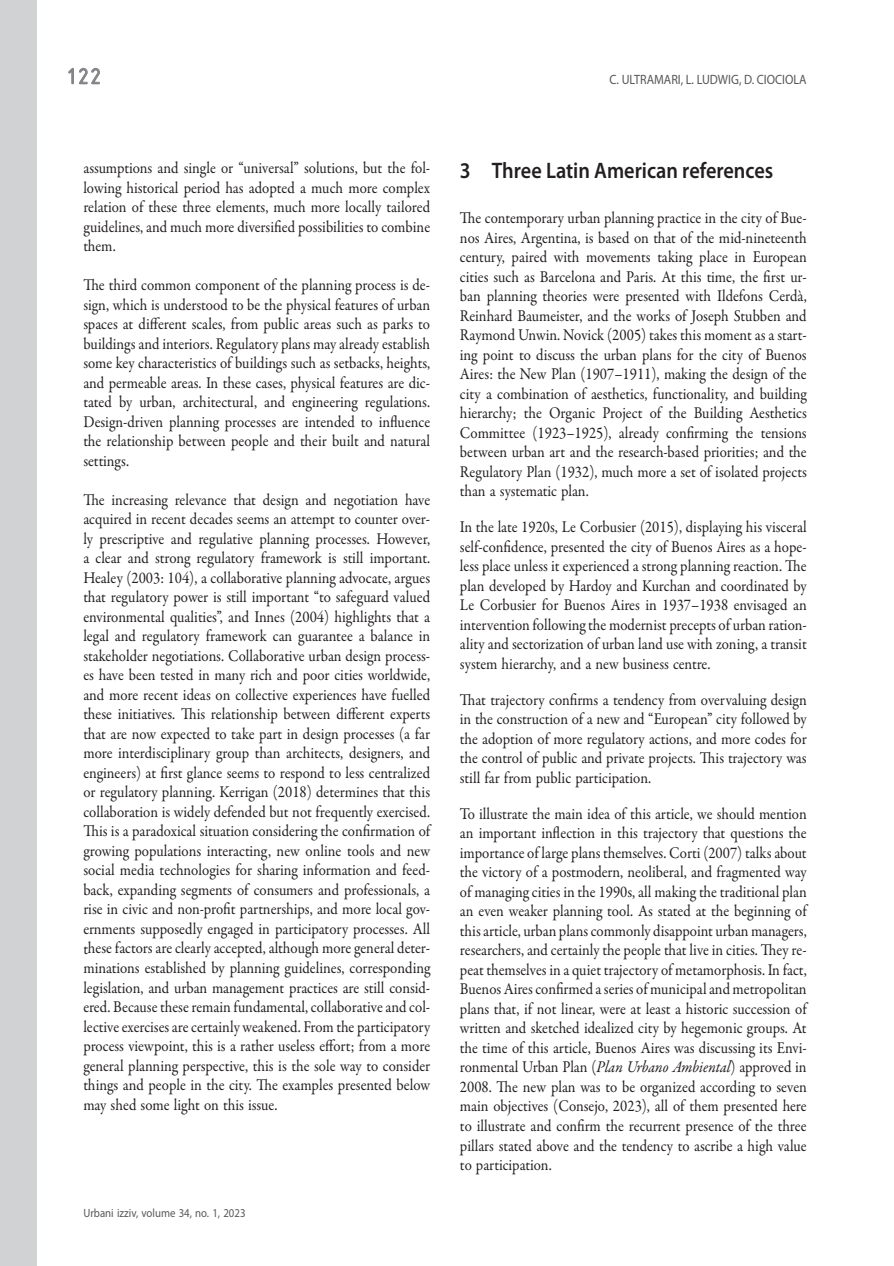
<style>
.page{position:relative;width:894px;height:1266px;background:#fff}
.page>*{position:absolute;margin:0;border:0;box-sizing:border-box;transform-origin:0 0}
.t1{font:24px "ISOCTEUR";color:#808285}
.t2{font:600 22.5px "Myriad Pro";color:#231f20;scale:.9 1}
.t3{font:16.5px/19.5px "Garamond Premr Pro";color:#231f20;text-align:justify;scale:.9 1}
.t4{font:13.5px "Myriad Pro";color:#57585a;scale:.9 1}
.t5{font:12px "Myriad Pro";color:#57585a;scale:.9 1}
.s1{font-style:italic}
</style>
<div class="page">
<svg style="left:68px;top:68px;width:32px;height:17px"></svg>
<div style="left:0;top:0;width:37px;height:1265px;background:#d1d2d4"></div>
<h1 class="t1" style="left:63px;top:61px;width:43px">122</h1>
<p class="t4" style="left:609px;top:72px;width:220px">C. ULTRAMARI, L. LUDWIG, D. CIOCIOLA</p>
<p class="t3" style="left:83px;top:158px;width:387px">assumptions and single or “universal” solutions, but the fol&shy;lowing historical period has adopted a much more complex relation of these three elements, much more locally tailored guidelines, and much more diversified possibilities to combine them.</p>
<p class="t3" style="left:83px;top:275px;width:387px">The third common component of the planning process is de&shy;sign, which is understood to be the physical features of urban spaces at different scales, from public areas such as parks to buildings and interiors. Regulatory plans may already establish some key characteristics of buildings such as setbacks, heights, and permeable areas. In these cases, physical features are dic&shy;tated by urban, architectural, and engineering regulations.<br>Design-driven planning processes are intended to influence the relationship between people and their built and natural settings.</p>
<p class="t3" style="left:83px;top:490px;width:387px">The increasing relevance that design and negotiation have acquired in recent decades seems an attempt to counter over&shy;ly prescriptive and regulative planning processes. However, a clear and strong regulatory framework is still important.<br>Healey (2003: 104), a collaborative planning advocate, argues that regulatory power is still important “to safeguard valued environmental qualities”, and Innes (2004) highlights that a legal and regulatory framework can guarantee a balance in stakeholder negotiations. Collaborative urban design process&shy;es have been tested in many rich and poor cities worldwide, and more recent ideas on collective experiences have fuelled these initiatives. This relationship between different experts that are now expected to take part in design processes (a far more interdisciplinary group than architects, designers, and engineers) at first glance seems to respond to less centralized or regulatory planning. Kerrigan (2018) determines that this collaboration is widely defended but not frequently exercised.<br>This is a paradoxical situation considering the confirmation of growing populations interacting, new online tools and new social media technologies for sharing information and feed&shy;back, expanding segments of consumers and professionals, a rise in civic and non-profit partnerships, and more local gov&shy;ernments supposedly engaged in participatory processes. All these factors are clearly accepted, although more general deter&shy;minations established by planning guidelines, corresponding legislation, and urban management practices are still consid&shy;ered. Because these remain fundamental, collaborative and col&shy;lective exercises are certainly weakened. From the participatory process viewpoint, this is a rather useless effort; from a more general planning perspective, this is the sole way to consider things and people in the city. The examples presented below may shed some light on this issue.</p>
<p class="t5" style="left:83px;top:1205px;width:182px">Urbani izziv, volume 34, no. 1, 2023</p>
<h2 class="t2" style="left:460px;top:156px;width:350px">3 Three Latin American references</h2>
<p class="t3" style="left:460px;top:208px;width:387px">The contemporary urban planning practice in the city of Bue&shy;nos Aires, Argentina, is based on that of the mid-nineteenth century, paired with movements taking place in European cities such as Barcelona and Paris. At this time, the first ur&shy;ban planning theories were presented with Ildefons Cerdà, Reinhard Baumeister, and the works of Joseph Stubben and Raymond Unwin. Novick (2005) takes this moment as a start&shy;ing point to discuss the urban plans for the city of Buenos Aires: the New Plan (1907–1911), making the design of the city a combination of aesthetics, functionality, and building hierarchy; the Organic Project of the Building Aesthetics Committee (1923–1925), already confirming the tensions between urban art and the research-based priorities; and the Regulatory Plan (1932), much more a set of isolated projects than a systematic plan.</p>
<p class="t3" style="left:460px;top:517px;width:387px">In the late 1920s, Le Corbusier (2015), displaying his visceral self-confidence, presented the city of Buenos Aires as a hope&shy;less place unless it experienced a strong planning reaction. The plan developed by Hardoy and Kurchan and coordinated by Le Corbusier for Buenos Aires in 1937–1938 envisaged an intervention following the modernist precepts of urban ration&shy;ality and sectorization of urban land use with zoning, a transit system hierarchy, and a new business centre.</p>
<p class="t3" style="left:460px;top:690px;width:387px">That trajectory confirms a tendency from overvaluing design in the construction of a new and “European” city followed by the adoption of more regulatory actions, and more codes for the control of public and private projects. This trajectory was still far from public participation.</p>
<p class="t3" style="left:460px;top:804px;width:387px">To illustrate the main idea of this article, we should mention an important inflection in this trajectory that questions the importance of large plans themselves. Corti (2007) talks about the victory of a postmodern, neoliberal, and fragmented way of managing cities in the 1990s, all making the traditional plan an even weaker planning tool. As stated at the beginning of this article, urban plans commonly disappoint urban managers, researchers, and certainly the people that live in cities. They re&shy;peat themselves in a quiet trajectory of metamorphosis. In fact, Buenos Aires confirmed a series of municipal and metropolitan plans that, if not linear, were at least a historic succession of written and sketched idealized city by hegemonic groups. At the time of this article, Buenos Aires was discussing its Envi&shy;ronmental Urban Plan (<span class="s1">Plan Urbano Ambiental</span>) approved in 2008. The new plan was to be organized according to seven main objectives (Consejo, 2023), all of them presented here to illustrate and confirm the recurrent presence of the three pillars stated above and the tendency to ascribe a high value to participation.</p>
</div>
